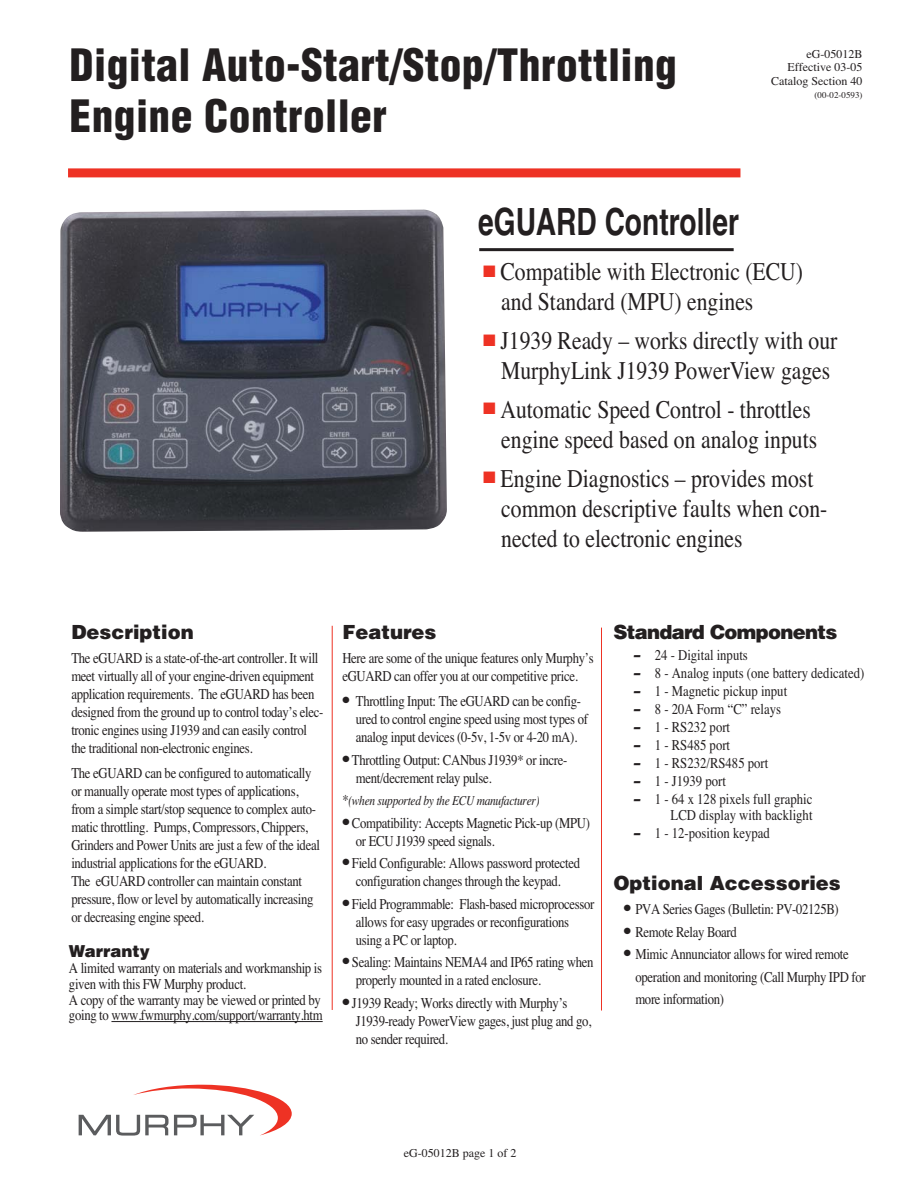
<style>
.page{position:relative;width:918px;height:1188px;background:#fff}
.page>*{position:absolute;margin:0;border:0;box-sizing:border-box;transform-origin:0 0}
.t1{font:900 condensed 43.5px/51px "Helvetica";letter-spacing:.01em;color:#231f20}
.t2{font:700 37.5px "Helvetica";color:#231f20;scale:.75 1}
.t3{font:25.5px/30px "Times";color:#231f20;scale:.85 1}
.t4{font:900 19.5px "Helvetica";color:#231f20}
.t5{font:900 19.5px "Helvetica";letter-spacing:-.035em;color:#231f20}
.t6{font:900 16.5px "Helvetica";color:#231f20}
.t7{font:15px/18px "Times";letter-spacing:-.025em;color:#231f20;scale:.85 1}
.t8{font:15px/16.5px "Times";color:#231f20;text-align:right;scale:.85 1}
.t9{font:italic 13.5px "Times";letter-spacing:-.025em;color:#231f20;scale:.85 1}
.t10{font:12px/13.5px "Times";color:#231f20;text-align:right}
.t11{font:9px "Times";color:#231f20}
.s1{color:#ee3224}
.s2{font-style:normal;font-size:15px}
.s3{font-family:"Helvetica";font-weight:900;font-style:italic}
</style>
<div class="page">
<hr style="left:479px;top:248px;width:255px;height:3px;background:#231f20">
<hr style="left:332px;top:626px;width:1px;height:384px;background:#ee3224">
<hr style="left:601px;top:628px;width:1px;height:383px;background:#ee3224">
<svg style="left:79px;top:1085px;width:213px;height:51px"></svg>
<img style="left:60px;top:209px;width:387px;height:323px">
<div style="left:68px;top:168px;width:672px;height:9px;background:#ee3224"></div>
<hr style="left:111px;top:1021px;width:212px;height:1px;background:#231f20">
<h1 class="t1" style="left:70px;top:43px;width:609px">Digital Auto-Start/Stop/Throttling<br>Engine Controller</h1>
<p class="t10" style="left:771px;top:48px;width:93px">eG-05012B<br>Effective 03-05<br>Catalog Section 40</p>
<p class="t11" style="left:815px;top:92px;width:49px">(00-02-0593)</p>
<h2 class="t2" style="left:478px;top:208px;width:349px">eGUARD Controller</h2>
<h3 class="t3" style="left:501px;top:259px;width:357px;text-indent:-18px"><span class="s1">■</span> Compatible with Electronic (ECU) and Standard (MPU) engines</h3>
<h3 class="t3" style="left:483px;top:328px;width:418px;text-align:center"><span class="s1">■</span> J1939 Ready – works directly with our<br>MurphyLink J1939 PowerView gages</h3>
<h3 class="t3" style="left:483px;top:397px;width:394px;text-align:right"><span class="s1">■</span> Automatic Speed Control - throttles engine speed based on analog inputs</h3>
<h3 class="t3" style="left:501px;top:466px;width:385px;text-indent:-18px"><span class="s1">■</span> Engine Diagnostics – provides most common descriptive faults when con&shy;nected to electronic engines</h3>
<h3 class="t4" style="left:71px;top:625px;width:124px">Description</h3>
<p class="t7" style="left:71px;top:650px;width:298px">The eGUARD is a state-of-the-art controller. It will meet virtually all of your engine-driven equipment application requirements. The eGUARD has been designed from the ground up to control today’s elec&shy;tronic engines using J1939 and can easily control the traditional non-electronic engines.</p>
<p class="t7" style="left:71px;top:766px;width:294px">The eGUARD can be configured to automatically or manually operate most types of applications, from a simple start/stop sequence to complex auto&shy;matic throttling. Pumps, Compressors, Chippers, Grinders and Power Units are just a few of the ideal industrial applications for the eGUARD.<br>The eGUARD controller can maintain constant pressure, flow or level by automatically increasing or decreasing engine speed.</p>
<p class="t6" style="left:69px;top:946px;width:82px">Warranty</p>
<p class="t7" style="left:69px;top:962px;width:300px;line-height:15.8px">A limited warranty on materials and workmanship is given with this FW Murphy product.<br>A copy of the warranty may be viewed or printed by going to www.fwmurphy.com/support/warranty.htm</p>
<h3 class="t4" style="left:342px;top:625px;width:95px">Features</h3>
<p class="t7" style="left:342px;top:650px;width:297px">Here are some of the unique features only Murphy’s eGUARD can offer you at our competitive price.</p>
<p class="t7" style="left:356px;top:694px;width:275px;text-indent:-14px">● Throttling Input: The eGUARD can be config&shy;ured to control engine speed using most types of analog input devices (0-5v, 1-5v or 4-20 mA).</p>
<p class="t7" style="left:356px;top:752px;width:250px;text-indent:-14px">● Throttling Output: CANbus J1939* or incre&shy;ment/decrement relay pulse.</p>
<p class="t9" style="left:342px;top:796px;width:234px"><span class="s2">*</span>(when supported by the ECU manufacturer)</p>
<p class="t7" style="left:356px;top:815px;width:277px;text-indent:-14px">● Compatibility: Accepts Magnetic Pick-up (MPU) or ECU J1939 speed signals.</p>
<p class="t7" style="left:342px;top:856px;width:281px;text-align:center">● Field Configurable: Allows password protected configuration changes through the keypad.</p>
<p class="t7" style="left:356px;top:896px;width:282px;text-indent:-14px">● Field Programmable: Flash-based microprocessor allows for easy upgrades or reconfigurations using a PC or laptop.</p>
<p class="t7" style="left:356px;top:955px;width:281px;text-indent:-14px">● Sealing: Maintains NEMA4 and IP65 rating when properly mounted in a rated enclosure.</p>
<p class="t7" style="left:356px;top:995px;width:279px;text-indent:-14px">● J1939 Ready; Works directly with Murphy’s<br>J1939-ready PowerView gages, just plug and go, no sender required.</p>
<h3 class="t5" style="left:613px;top:625px;width:226px">Standard Components</h3>
<p class="t8" style="left:634px;top:648px;width:136px"><span class="s3">–</span> 24 - Digital inputs</p>
<p class="t8" style="left:634px;top:666px;width:273px"><span class="s3">–</span> 8 - Analog inputs (one battery dedicated)</p>
<p class="t8" style="left:634px;top:684px;width:182px"><span class="s3">–</span> 1 - Magnetic pickup input</p>
<p class="t8" style="left:634px;top:702px;width:175px"><span class="s3">–</span> 8 - 20A Form “C” relays</p>
<p class="t8" style="left:634px;top:720px;width:115px"><span class="s3">–</span> 1 - RS232 port</p>
<p class="t8" style="left:634px;top:738px;width:115px"><span class="s3">–</span> 1 - RS485 port</p>
<p class="t8" style="left:634px;top:756px;width:160px"><span class="s3">–</span> 1 - RS232/RS485 port</p>
<p class="t8" style="left:634px;top:774px;width:110px"><span class="s3">–</span> 1 - J1939 port</p>
<p class="t8" style="left:634px;top:792px;width:212px"><span class="s3">–</span> 1 - 64 x 128 pixels full graphic<br>LCD display with backlight</p>
<p class="t8" style="left:634px;top:827px;width:162px"><span class="s3">–</span> 1 - 12-position keypad</p>
<h3 class="t4" style="left:613px;top:876px;width:229px">Optional Accessories</h3>
<p class="t7" style="left:624px;top:902px;width:254px">● PVA Series Gages (Bulletin: PV-02125B)</p>
<p class="t7" style="left:624px;top:924px;width:135px">● Remote Relay Board</p>
<p class="t7" style="left:635px;top:944px;width:272px;line-height:22.5px;text-indent:-12px">● Mimic Annunciator allows for wired remote operation and monitoring (Call Murphy IPD for more information)</p>
<p class="t10" style="left:404px;top:1148px;width:114px">eG-05012B page 1 of 2</p>
</div>
